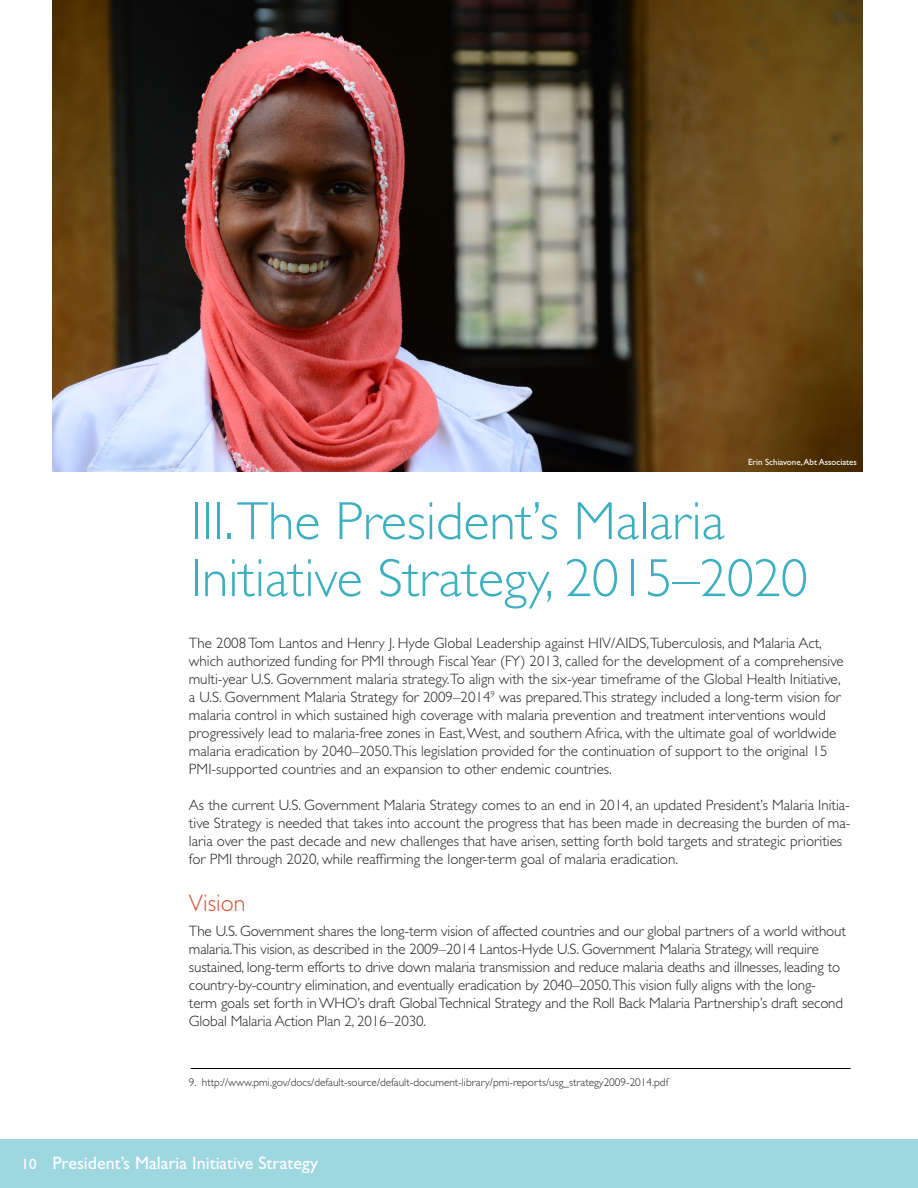
<style>
.page{position:relative;width:918px;height:1188px;background:#fff}
.page>*{position:absolute;margin:0;border:0;box-sizing:border-box;transform-origin:0 0}
.t1{font:300 54px/57px "Gill Sans";color:#3cafc1}
.subhead{font:300 24px "Gill Sans";color:#d45532}
.t2{font:18px "Gill Sans";color:#fff}
.body{font:300 15px/18px "Gill Sans";color:#231f20}
.source{font:300 11.25px "Gill Sans";color:#231f20}
.credit{font:9px "Gill Sans";color:#fff}
.s1{font-size:15px}
</style>
<div class="page">
<div style="left:0;top:1139px;width:918px;height:49px;background:#9ed7e0"></div>
<img style="left:53px;top:0;width:810px;height:472px">
<hr style="left:191px;top:1068px;width:660px;height:1px;background:#000">
<p class="credit" style="left:748px;top:457px;width:111px">Erin Schiavone, Abt Associates</p>
<h2 class="t1" style="left:191px;top:493px;width:619px">III .The President’s Malaria<br>Initiative Strategy, 2015–2020</h2>
<p class="body" style="left:189px;top:634px;width:656px">The 2008 Tom Lantos and Henry J. Hyde Global Leadership against HIV/AIDS,Tuberculosis, and Malaria Act, which authorized funding for PMI through Fiscal Year (FY) 2013, called for the development of a comprehensive multi-year U.S. Government malaria strategy. To align with the six-year timeframe of the Global Health Initiative, a U.S. Government Malaria Strategy for 2009–2014<sup>9</sup> was prepared. This strategy included a long-term vision for malaria control in which sustained high coverage with malaria prevention and treatment interventions would progressively lead to malaria-free zones in East, West, and southern Africa, with the ultimate goal of worldwide malaria eradication by 2040–2050. This legislation provided for the continuation of support to the original 15<br>PMI-supported countries and an expansion to other endemic countries.</p>
<p class="body" style="left:189px;top:796px;width:663px">As the current U.S. Government Malaria Strategy comes to an end in 2014, an updated President’s Malaria Initia&shy;tive Strategy is needed that takes into account the progress that has been made in decreasing the burden of ma&shy;laria over the past decade and new challenges that have arisen, setting forth bold targets and strategic priorities for PMI through 2020, while reaffirming the longer-term goal of malaria eradication.</p>
<p class="subhead" style="left:189px;top:889px;width:58px">Vision</p>
<p class="body" style="left:189px;top:922px;width:658px">The U.S. Government shares the long-term vision of affected countries and our global partners of a world without malaria. This vision, as described in the 2009–2014 Lantos-Hyde U.S. Government Malaria Strategy, will require sustained, long-term efforts to drive down malaria transmission and reduce malaria deaths and illnesses, leading to country-by-country elimination, and eventually eradication by 2040–2050. This vision fully aligns with the long&shy;term goals set forth in WHO’s draft Global Technical Strategy and the Roll Back Malaria Partnership’s draft second Global Malaria Action Plan 2, 2016–2030.</p>
<p class="source" style="left:189px;top:1075px;width:481px">9. http://www.pmi.gov/docs/default-source/default-document-library/pmi-reports/usg_strategy2009-2014.pdf</p>
<p class="t2" style="left:22px;top:1152px;width:298px"><span class="s1">10</span> President’s Malaria Initiative Strategy</p>
</div>
